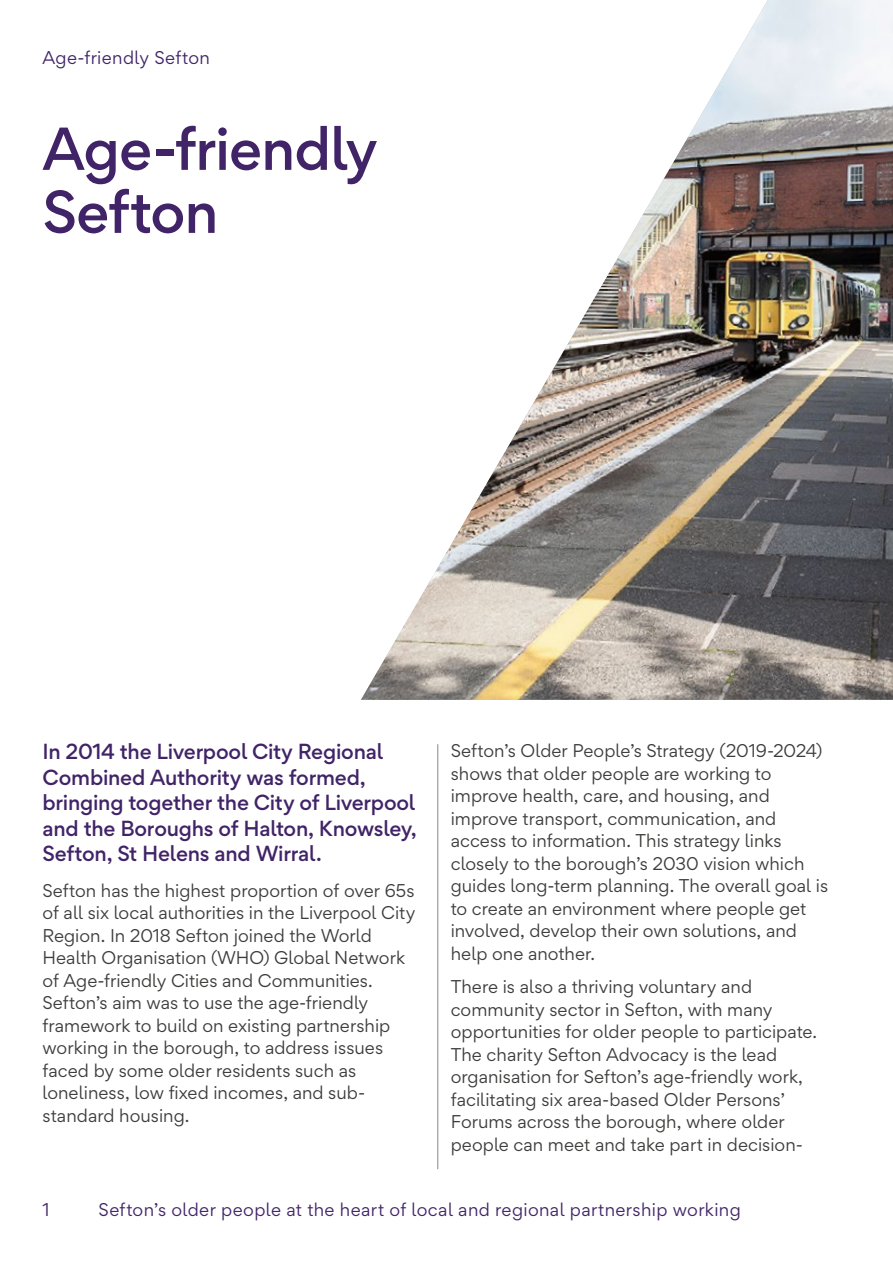
<style>
.page{position:relative;width:893px;height:1263px;background:#fff}
.page>*{position:absolute;margin:0;border:0;box-sizing:border-box;transform-origin:0 0}
.t1{font:500 54px/63px "Gordita";letter-spacing:-.02em;color:#412468}
.t2{font:500 19.5px/25.5px "Gordita";letter-spacing:-.01em;color:#412468}
.t3{font:16.5px/22.5px "Gordita";color:#3c3c3b}
.t4{font:16.5px "Gordita";letter-spacing:.02em;color:#412468}
</style>
<div class="page">
<img style="left:361px;top:0;width:532px;height:700px">
<hr style="left:438px;top:744px;width:1px;height:425px;background:#878787">
<p class="t4" style="left:43px;top:45px;width:169px">Age-friendly Sefton</p>
<h1 class="t1" style="left:43px;top:117px;width:337px">Age-friendly<br>Sefton</h1>
<p class="t2" style="left:43px;top:739px;width:376px">In 2014 the Liverpool City Regional Combined Authority was formed, bringing together the City of Liverpool and the Boroughs of Halton, Knowsley, Sefton, St Helens and Wirral.</p>
<p class="t3" style="left:43px;top:879px;width:374px">Sefton has the highest proportion of over 65s of all six local authorities in the Liverpool City Region. In 2018 Sefton joined the World Health Organisation (WHO) Global Network of Age-friendly Cities and Communities.<br>Sefton’s aim was to use the age-friendly framework to build on existing partnership working in the borough, to address issues faced by some older residents such as loneliness, low fixed incomes, and sub&shy;standard housing.</p>
<p class="t3" style="left:451px;top:739px;width:379px">Sefton’s Older People’s Strategy (2019-2024) shows that older people are working to improve health, care, and housing, and improve transport, communication, and access to information. This strategy links closely to the borough’s 2030 vision which guides long-term planning. The overall goal is to create an environment where people get involved, develop their own solutions, and help one another.</p>
<p class="t3" style="left:451px;top:975px;width:368px">There is also a thriving voluntary and community sector in Sefton, with many opportunities for older people to participate.<br>The charity Sefton Advocacy is the lead organisation for Sefton’s age-friendly work, facilitating six area-based Older Persons’ Forums across the borough, where older people can meet and take part in decision-</p>
<p class="t4" style="left:43px;top:1198px;width:9px">1</p>
<p class="t4" style="left:99px;top:1198px;width:644px">Sefton’s older people at the heart of local and regional partnership working</p>
</div>
